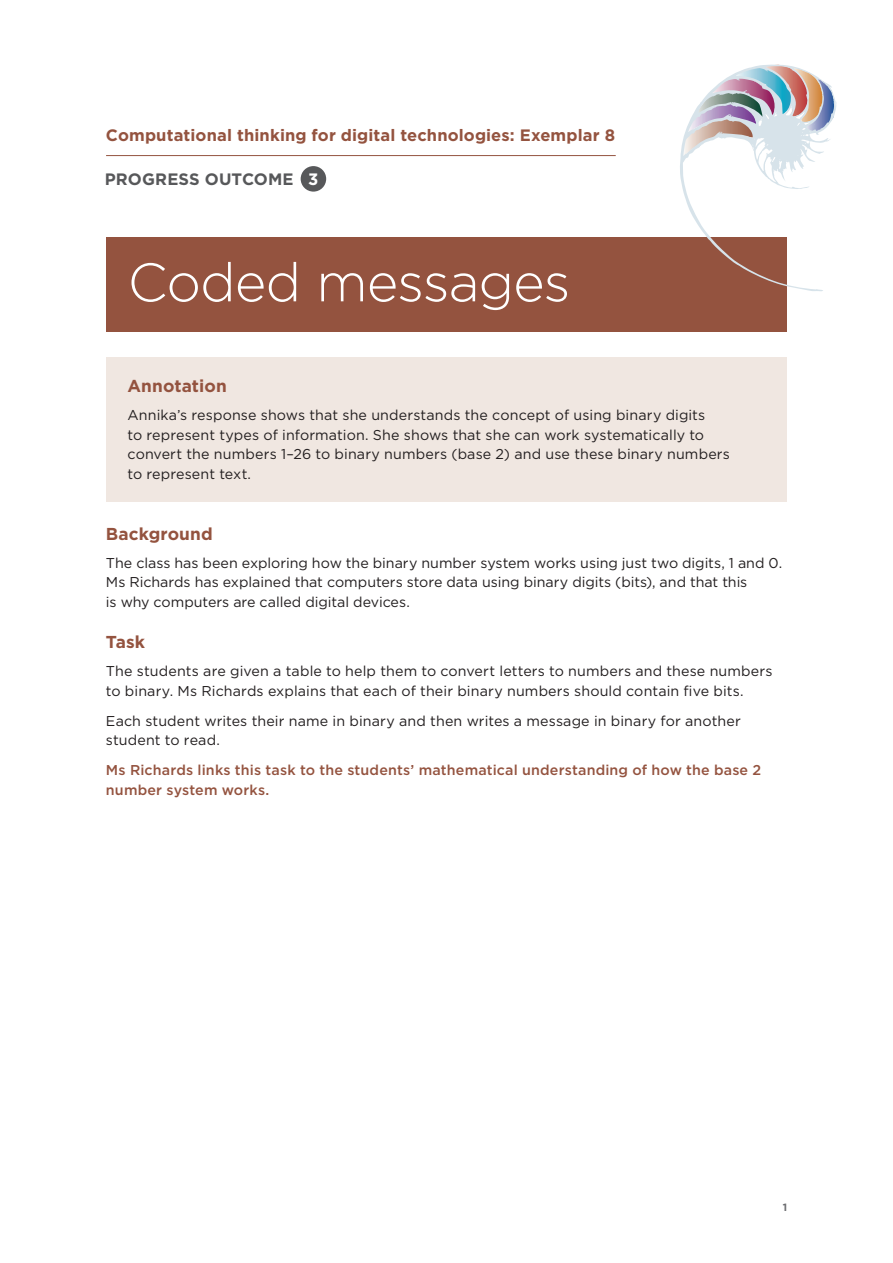
<style>
.page{position:relative;width:893px;height:1263px;background:#fff}
.page>*{position:absolute;margin:0;border:0;box-sizing:border-box;transform-origin:0 0}
.t1{font:300 54px "Gotham";letter-spacing:-.02em;color:#fff}
.t2{font:700 17.25px "Gotham";letter-spacing:.005em;color:#94533f}
.t3{font:700 16.5px "Gotham";letter-spacing:.01em;color:#94533f}
.t4{font:700 16.5px "Gotham";letter-spacing:.01em;color:#57585a}
.t5{font:14.25px/19.5px "Gotham";letter-spacing:.005em;color:#231f20}
.t6{font:500 14.25px/19.5px "Gotham";letter-spacing:.01em;color:#94533f}
.t7{font:700 10.5px "Gotham";color:#6c6d70}
.s1{color:#fff}
</style>
<div class="page">
<div style="left:106px;top:237px;width:681px;height:95px;background:#94533f"></div>
<div style="left:106px;top:357px;width:681px;height:145px;background:#f0e7e1"></div>
<hr style="left:106px;top:155px;width:510px;height:1px;background:#94533f">
<div style="left:301px;top:166px;width:25px;height:26px;background:#57585a;border-radius:50%"></div>
<svg style="left:680px;top:65px;width:156px;height:226px"></svg>
<p class="t3" style="left:106px;top:124px;width:511px">Computational thinking for digital technologies: Exemplar 8</p>
<p class="t4" style="left:105px;top:168px;width:215px">PROGRESS OUTCOME <span class="s1">3</span></p>
<h1 class="t1" style="left:128px;top:248px;width:444px">Coded messages</h1>
<p class="t2" style="left:128px;top:375px;width:101px">Annotation</p>
<p class="t5" style="left:128px;top:405px;width:604px">Annika’s response shows that she understands the concept of using binary digits<br>to represent types of information. She shows that she can work systematically to convert the numbers 1–26 to binary numbers (base 2) and use these binary numbers to represent text.</p>
<p class="t2" style="left:106px;top:522px;width:108px">Background</p>
<p class="t5" style="left:106px;top:552px;width:678px">The class has been exploring how the binary number system works using just two digits, 1 and 0.<br>Ms Richards has explained that computers store data using binary digits (bits), and that this<br>is why computers are called digital devices.</p>
<p class="t2" style="left:106px;top:631px;width:41px">Task</p>
<p class="t5" style="left:106px;top:661px;width:668px">The students are given a table to help them to convert letters to numbers and these numbers to binary. Ms Richards explains that each of their binary numbers should contain five bits.</p>
<p class="t5" style="left:106px;top:711px;width:636px">Each student writes their name in binary and then writes a message in binary for another student to read.</p>
<p class="t6" style="left:106px;top:760px;width:657px">Ms Richards links this task to the students’ mathematical understanding of how the base 2 number system works.</p>
<p class="t7" style="left:783px;top:1201px;width:6px">1</p>
</div>
